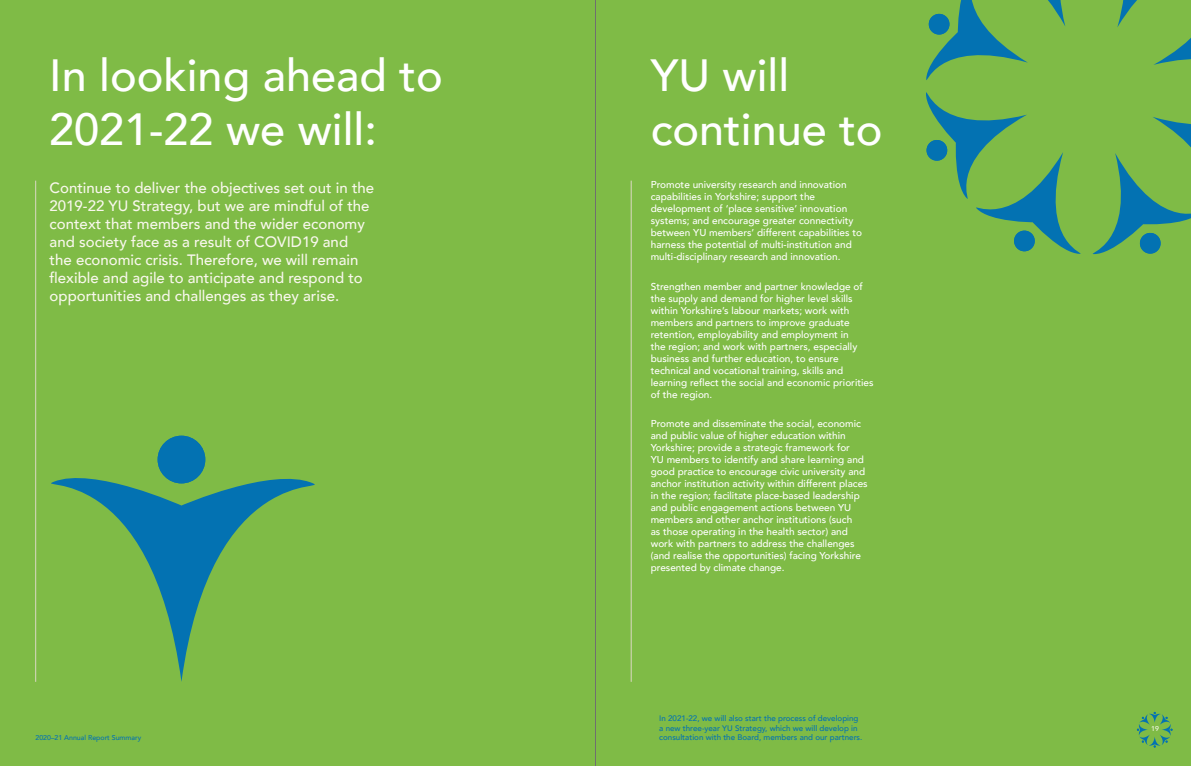
<style>
.page{position:relative;width:1191px;height:766px;background:#fff}
.page>*{position:absolute;margin:0;border:0;box-sizing:border-box;transform-origin:0 0}
.t1{font:500 45px/54px "Avenir";color:#fff}
.t2{font:500 15px/18px "Avenir";color:#f8f7ec}
.t3{font:500 10px/12px "Avenir";color:#fff}
.t4{font:500 8px/9.6px "Avenir";color:#0372b2}
.t5{font:500 7px "Avenir";color:#0372b2}
.t6{font:500 7px "Avenir";color:#f8f7ec}
</style>
<div class="page">
<div style="left:0;top:0;width:1191px;height:765px;background:#7fbb46"></div>
<svg style="left:926px;top:0;width:265px;height:255px"></svg>
<svg style="left:36px;top:458px;width:279px;height:223px"></svg>
<div style="left:158px;top:435px;width:47px;height:48px;background:#0372b2;border-radius:50%"></div>
<hr style="left:35px;top:181px;width:1px;height:500px;background:#dbd9c4">
<hr style="left:631px;top:181px;width:1px;height:500px;background:#dbd9c4">
<hr style="left:595px;top:0;width:1px;height:765px;background:#706f6f">
<svg style="left:1137px;top:711px;width:35px;height:36px"></svg>
<h1 class="t1" style="left:49px;top:46px;width:395px">In looking ahead to<br>2021-22 we will:</h1>
<h1 class="t1" style="left:651px;top:46px;width:233px">YU will continue to</h1>
<p class="t2" style="left:50px;top:178px;width:326px">Continue to deliver the objectives set out in the 2019-22 YU Strategy, but we are mindful of the context that members and the wider economy and society face as a result of COVID19 and<br>the economic crisis. Therefore, we will remain flexible and agile to anticipate and respond to opportunities and challenges as they arise.</p>
<p class="t5" style="left:35px;top:731px;width:107px">2020–21 Annual Report Summary</p>
<p class="t3" style="left:651px;top:178px;width:213px">Promote university research and innovation capabilities in Yorkshire; support the development of ‘place sensitive’ innovation systems; and encourage greater connectivity between YU members’ different capabilities to harness the potential of multi-institution and multi-disciplinary research and innovation.</p>
<p class="t3" style="left:651px;top:279px;width:224px">Strengthen member and partner knowledge of the supply and demand for higher level skills within Yorkshire’s labour markets; work with members and partners to improve graduate retention, employability and employment in<br>the region; and work with partners, especially business and further education, to ensure technical and vocational training, skills and learning reflect the social and economic priorities of the region.</p>
<p class="t3" style="left:651px;top:417px;width:218px">Promote and disseminate the social, economic and public value of higher education within Yorkshire; provide a strategic framework for<br>YU members to identify and share learning and good practice to encourage civic university and anchor institution activity within different places in the region; facilitate place-based leadership and public engagement actions between YU members and other anchor institutions (such<br>as those operating in the health sector) and work with partners to address the challenges (and realise the opportunities) facing Yorkshire presented by climate change.</p>
<p class="t4" style="left:659px;top:713px;width:205px">In 2021-22, we will also start the process of developing a new three-year YU Strategy, which we will develop in consultation with the Board, members and our partners.</p>
<p class="t6" style="left:1151px;top:722px;width:9px">19</p>
</div>
